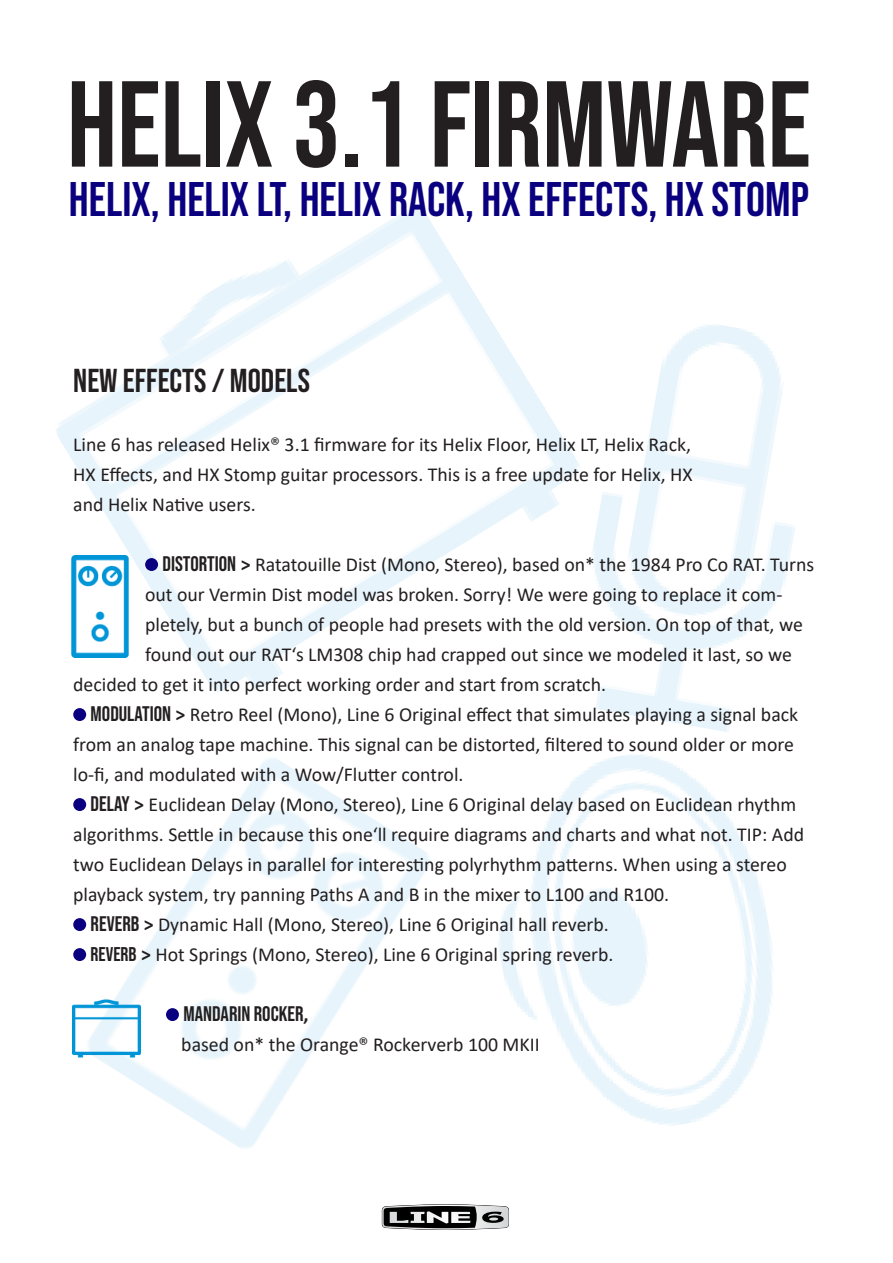
<style>
.page{position:relative;width:893px;height:1263px;background:#fff}
.page>*{position:absolute;margin:0;border:0;box-sizing:border-box;transform-origin:0 0}
.t1{font:121.95px "Bebas Neue";color:#231f20}
.t2{font:48.3px "Bebas Neue";color:#0a007f}
.t3{font:33px "Bebas Neue";color:#231f20}
.t4{font:21px "Bebas Neue";color:#231f20}
.t5{font:19.8px/30px "Calibri";color:#231f20;text-align:justify}
.s1{font-family:"Bebas Neue";font-size:21px}
.s2{font-weight:700}
.s3{font-family:"Bebas Neue"}
.s4{font-family:"Calibri";font-weight:700;font-size:19.8px}
</style>
<div class="page">
<img style="left:76px;top:758px;width:342px;height:391px">
<img style="left:56px;top:208px;width:418px;height:513px">
<img style="left:418px;top:755px;width:355px;height:371px">
<img style="left:465px;top:292px;width:330px;height:463px">
<svg style="left:382px;top:1204px;width:127px;height:26px;background:#747474"></svg>
<div style="left:145px;top:558px;width:13px;height:13px;background:#0a007f;border-radius:50%"></div>
<div style="left:73px;top:708px;width:13px;height:13px;background:#0a007f;border-radius:50%"></div>
<div style="left:73px;top:798px;width:13px;height:13px;background:#0a007f;border-radius:50%"></div>
<div style="left:73px;top:918px;width:13px;height:13px;background:#0a007f;border-radius:50%"></div>
<div style="left:73px;top:948px;width:13px;height:13px;background:#0a007f;border-radius:50%"></div>
<div style="left:166px;top:1008px;width:13px;height:13px;background:#0a007f;border-radius:50%"></div>
<img style="left:71px;top:556px;width:74px;height:101px">
<img style="left:72px;top:995px;width:68px;height:68px">
<h1 class="t1" style="left:67px;top:55px;width:745px">HELIX 3.1 FIRMWARE</h1>
<h2 class="t2" style="left:69px;top:172px;width:741px">HELIX, HELIX LT, HELIX RACK, HX EFFECTS, HX STOMP</h2>
<p class="t3" style="left:73px;top:362px;width:238px">NEW EFFECTS / MODELS</p>
<p class="t5" style="left:73px;top:429px;width:621px">Line 6 has released Helix® 3.1 firmware for its Helix Floor, Helix LT, Helix Rack, HX Effects, and HX Stomp guitar processors. This is a free update for Helix, HX and Helix Native users.</p>
<p class="t5" style="left:162px;top:549px;width:653px"><span class="s1">DISTORTION</span> <span class="s2">&gt;</span> Ratatouille Dist (Mono, Stereo), based on* the 1984 Pro Co RAT. Turns</p>
<p class="t5" style="left:145px;top:579px;width:639px">out our Vermin Dist model was broken. Sorry! We were going to replace it com-</p>
<p class="t5" style="left:145px;top:609px;width:659px">pletely, but a bunch of people had presets with the old version. On top of that, we</p>
<p class="t5" style="left:145px;top:639px;width:648px">found out our RAT‘s LM308 chip had crapped out since we modeled it last, so we</p>
<p class="t5" style="left:73px;top:669px;width:534px">decided to get it into perfect working order and start from scratch.</p>
<p class="t5" style="left:91px;top:699px;width:709px"><span class="s1">MODULATION</span> <span class="s2">&gt;</span> Retro Reel (Mono), Line 6 Original effect that simulates playing a signal back</p>
<p class="t5" style="left:73px;top:729px;width:722px">from an analog tape machine. This signal can be distorted, filtered to sound older or more</p>
<p class="t5" style="left:73px;top:759px;width:392px">lo-fi, and modulated with a Wow/Flutter control.</p>
<p class="t5" style="left:91px;top:789px;width:707px"><span class="s1">DELAY</span> <span class="s2">&gt;</span> Euclidean Delay (Mono, Stereo), Line 6 Original delay based on Euclidean rhythm</p>
<p class="t5" style="left:73px;top:819px;width:732px">algorithms. Settle in because this one‘ll require diagrams and charts and what not. TIP: Add</p>
<p class="t5" style="left:73px;top:849px;width:715px">two Euclidean Delays in parallel for interesting polyrhythm patterns. When using a stereo</p>
<p class="t5" style="left:73px;top:879px;width:597px">playback system, try panning Paths A and B in the mixer to L100 and R100.</p>
<p class="t5" style="left:91px;top:909px;width:520px"><span class="s1">REVERB</span> <span class="s2">&gt;</span> Dynamic Hall (Mono, Stereo), Line 6 Original hall reverb.</p>
<p class="t5" style="left:91px;top:939px;width:524px"><span class="s3">REVERB</span> <span class="s2">&gt;</span> Hot Springs (Mono, Stereo), Line 6 Original spring reverb.</p>
<p class="t4" style="left:183px;top:1002px;width:127px">MANDARIN ROCKER<span class="s4">,</span></p>
<p class="t5" style="left:181px;top:1029px;width:360px">based on* the Orange® Rockerverb 100 MKII</p>
</div>
